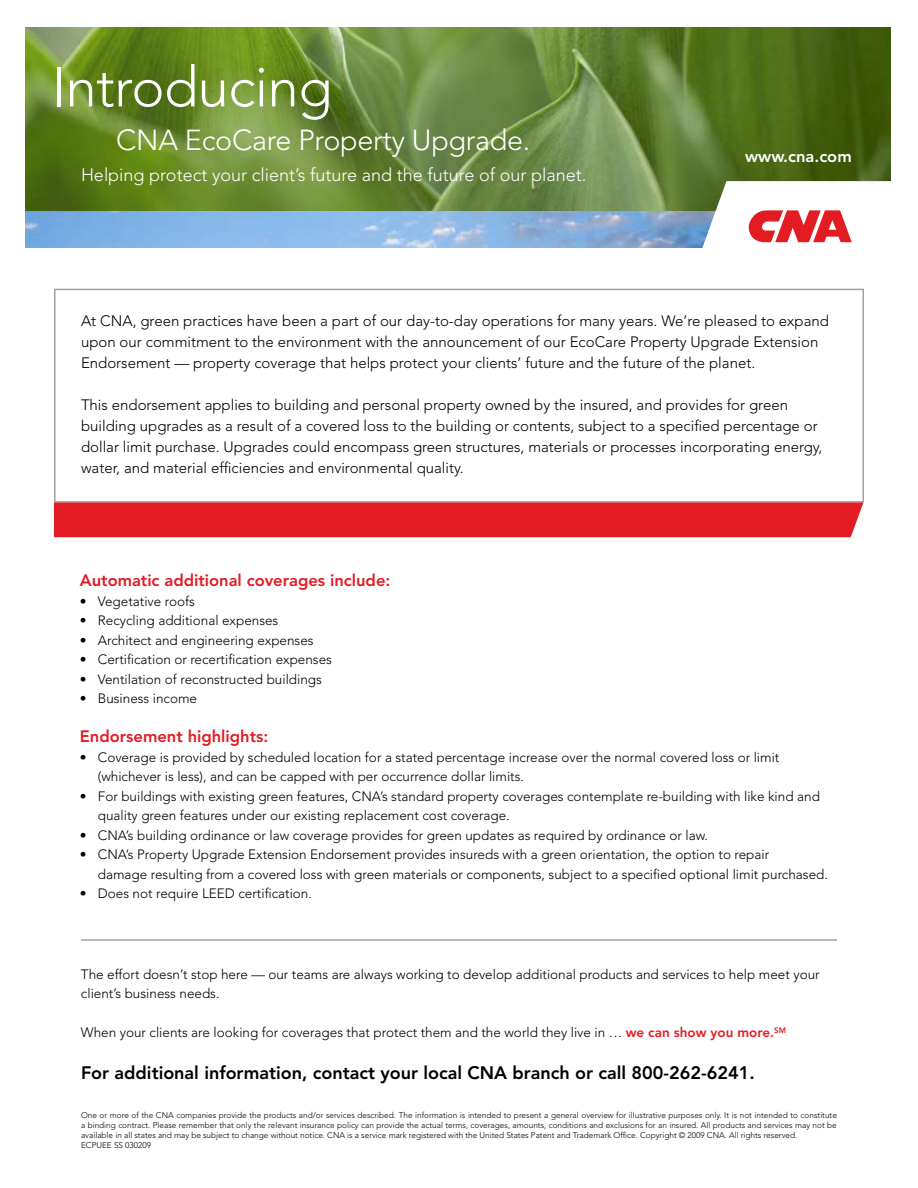
<style>
.page{position:relative;width:918px;height:1188px;background:#fff}
.page>*{position:absolute;margin:0;border:0;box-sizing:border-box;transform-origin:0 0}
.t1{font:300 55.95px "Avenir";letter-spacing:-.01em;color:#fff}
.t2{font:300 28.8px "Avenir";letter-spacing:-.01em;color:#fff}
.t3{font:800 18px "Avenir";color:#000}
.t4{font:300 18px "Avenir";color:#fff}
.t5{font:800 16.5px "Avenir";color:#e31b23}
.t6{font:800 16.5px "Avenir";color:#fff}
.t7{font:300 15px/21px "Avenir";color:#000}
.t8{font:300 13.5px/19.5px "Avenir";color:#000}
.t9{font:300 8.25px/9.9px "Avenir";color:#000}
.s1{font-weight:800;color:#e31b23}
</style>
<div class="page">
<img style="left:26px;top:27px;width:865px;height:185px">
<hr style="left:81px;top:939px;width:756px;height:2px;background:#9fa1a4">
<img style="left:26px;top:212px;width:634px;height:35px">
<svg style="left:660px;top:181px;width:231px;height:108px"></svg>
<svg style="left:749px;top:210px;width:103px;height:32px"></svg>
<div style="left:54px;top:289px;width:810px;height:214px;border:2px solid #9fa1a4"></div>
<div style="left:54px;top:502px;width:809px;height:35px;background:#e31b23"></div>
<h1 class="t1" style="left:52px;top:54px;width:282px">Introducing</h1>
<h2 class="t2" style="left:116px;top:123px;width:416px">CNA EcoCare Property Upgrade.</h2>
<h3 class="t4" style="left:81px;top:164px;width:507px">Helping protect your client’s future and the future of our planet.</h3>
<p class="t6" style="left:745px;top:147px;width:108px">www.cna.com</p>
<p class="t7" style="left:81px;top:310px;width:749px">At CNA, green practices have been a part of our day-to-day operations for many years. We’re pleased to expand upon our commitment to the environment with the announcement of our EcoCare Property Upgrade Extension<br>Endorsement — property coverage that helps protect your clients’ future and the future of the planet.</p>
<p class="t7" style="left:81px;top:394px;width:743px">This endorsement applies to building and personal property owned by the insured, and provides for green building upgrades as a result of a covered loss to the building or contents, subject to a specified percentage or dollar limit purchase. Upgrades could encompass green structures, materials or processes incorporating energy, water, and material efficiencies and environmental quality.</p>
<p class="t5" style="left:80px;top:571px;width:312px">Automatic additional coverages include:</p>
<p class="t8" style="left:80px;top:591px;width:117px">• Vegetative roofs</p>
<p class="t8" style="left:80px;top:611px;width:200px">• Recycling additional expenses</p>
<p class="t8" style="left:80px;top:630px;width:235px">• Architect and engineering expenses</p>
<p class="t8" style="left:80px;top:650px;width:254px">• Certification or recertification expenses</p>
<p class="t8" style="left:80px;top:669px;width:244px">• Ventilation of reconstructed buildings</p>
<p class="t8" style="left:80px;top:689px;width:119px">• Business income</p>
<p class="t5" style="left:80px;top:727px;width:190px">Endorsement highlights:</p>
<p class="t8" style="left:98px;top:747px;width:683px;text-indent:-18px">• Coverage is provided by scheduled location for a stated percentage increase over the normal covered loss or limit (whichever is less), and can be capped with per occurrence dollar limits.</p>
<p class="t8" style="left:98px;top:786px;width:724px;text-indent:-18px">• For buildings with existing green features, CNA’s standard property coverages contemplate re-building with like kind and quality green features under our existing replacement cost coverage.</p>
<p class="t8" style="left:80px;top:825px;width:630px">• CNA’s building ordinance or law coverage provides for green updates as required by ordinance or law.</p>
<p class="t8" style="left:98px;top:845px;width:732px;text-indent:-18px">• CNA’s Property Upgrade Extension Endorsement provides insureds with a green orientation, the option to repair<br>damage resulting from a covered loss with green materials or components, subject to a specified optional limit purchased.</p>
<p class="t8" style="left:80px;top:884px;width:234px">• Does not require LEED certification.</p>
<p class="t8" style="left:81px;top:964px;width:740px">The effort doesn’t stop here — our teams are always working to develop additional products and services to help meet your client’s business needs.</p>
<p class="t8" style="left:81px;top:1023px;width:707px">When your clients are looking for coverages that protect them and the world they live in … <span class="s1">we can show you more.</span><sup>SM</sup></p>
<h3 class="t3" style="left:81px;top:1062px;width:675px">For additional information, contact your local CNA branch or call 800-262-6241.</h3>
<p class="t9" style="left:81px;top:1110px;width:757px">One or more of the CNA companies provide the products and/or services described. The information is intended to present a general overview for illustrative purposes only. It is not intended to constitute a binding contract. Please remember that only the relevant insurance policy can provide the actual terms, coverages, amounts, conditions and exclusions for an insured. All products and services may not be available in all states and may be subject to change without notice. CNA is a service mark registered with the United States Patent and Trademark Office. Copyright © 2009 CNA. All rights reserved.<br>ECPUEE SS 030209</p>
</div>
